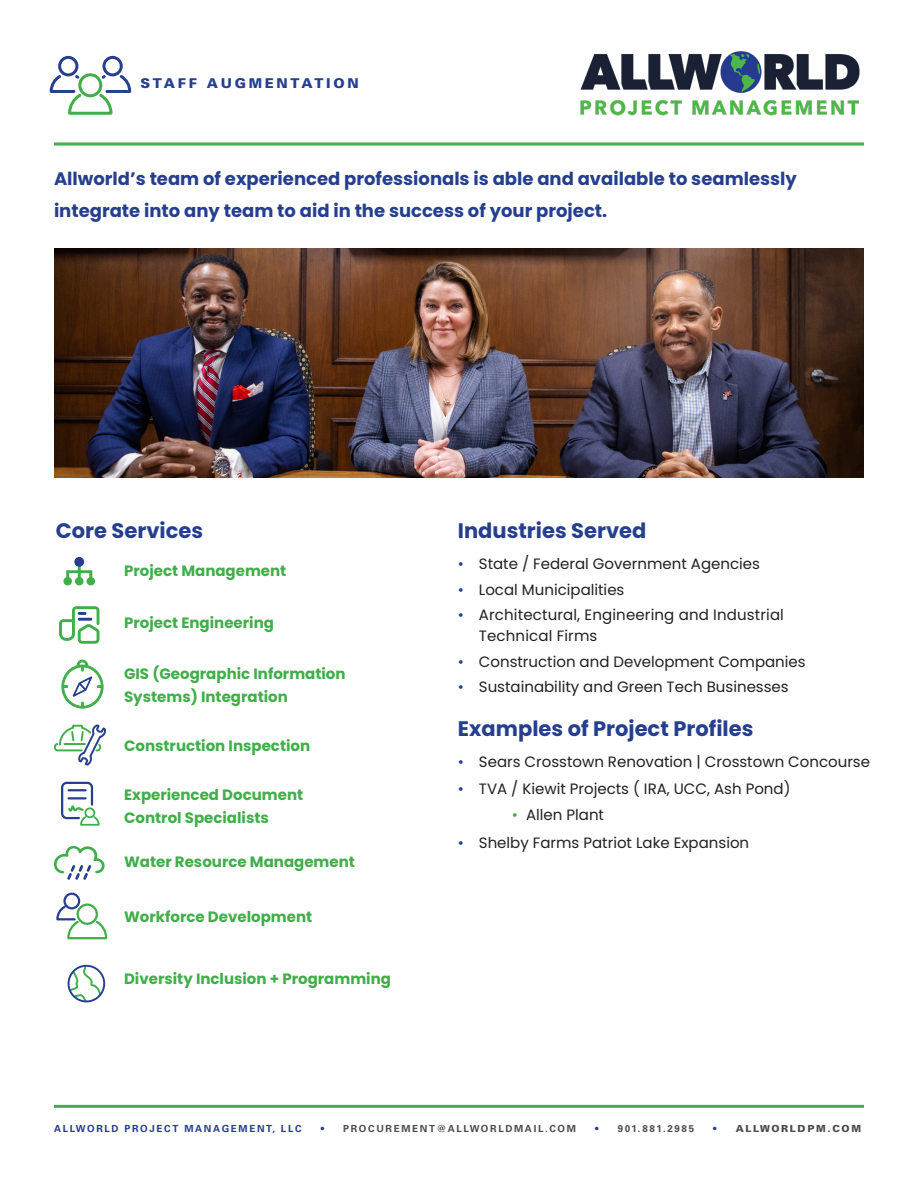
<style>
.page{position:relative;width:918px;height:1188px;background:#fff}
.page>*{position:absolute;margin:0;border:0;box-sizing:border-box;transform-origin:0 0}
.t1{font:700 21px "Poppins";color:#253f8e}
.t2{font:700 18px "Poppins";color:#253f8e}
.t3{font:15px "Poppins";color:#231f20}
.t4{font:700 15px/22.5px "Poppins";color:#40ae49}
.t5{font:900 13.5px "Univers";letter-spacing:.2em;color:#253f8e}
.t6{font:700 9.75px "Univers LT Std";letter-spacing:.17em;color:#4b4c4d}
.t7{font:700 9.75px "Univers LT Std";letter-spacing:.17em;color:#253f8e}
.t8{font:900 9.75px "Univers";letter-spacing:.17em;color:#4b4c4d}
.s1{color:#253f8e}
.s2{color:#40ae49}
.s3{font-family:"Univers LT Std";font-weight:700;color:#253f8e}
</style>
<div class="page">
<svg style="left:54px;top:142px;width:810px;height:4px;background:#6fc276"></svg>
<hr style="left:54px;top:1105px;width:810px;height:3px;background:#40ae49">
<svg style="left:53px;top:846px;width:52px;height:34px"></svg>
<svg style="left:63px;top:557px;width:32px;height:29px"></svg>
<div style="left:74px;top:557px;width:10px;height:10px;background:#253f8e;border-radius:50%"></div>
<svg style="left:59px;top:606px;width:40px;height:38px"></svg>
<svg style="left:49px;top:55px;width:83px;height:60px"></svg>
<img style="left:54px;top:248px;width:810px;height:229px">
<svg style="left:53px;top:724px;width:54px;height:42px"></svg>
<svg style="left:61px;top:781px;width:39px;height:45px"></svg>
<svg style="left:56px;top:892px;width:52px;height:48px"></svg>
<svg style="left:67px;top:964px;width:39px;height:39px"></svg>
<svg style="left:62px;top:659px;width:42px;height:50px"></svg>
<img style="left:580px;top:51px;width:280px;height:64px">
<p class="t5" style="left:140px;top:74px;width:220px">STAFF AUGMENTATION</p>
<p class="t2" style="left:54px;top:168px;width:744px">Allworld’s team of experienced professionals is able and available to seamlessly</p>
<p class="t2" style="left:54px;top:200px;width:555px">integrate into any team to aid in the success of your project.</p>
<p class="t1" style="left:56px;top:519px;width:149px">Core Services</p>
<p class="t4" style="left:124px;top:560px;width:164px">Project Management</p>
<p class="t4" style="left:124px;top:612px;width:151px">Project Engineering</p>
<p class="t4" style="left:124px;top:663px;width:223px">GIS (Geographic Information</p>
<p class="t4" style="left:124px;top:685px;width:165px">Systems) Integration</p>
<p class="t4" style="left:124px;top:735px;width:188px">Construction Inspection</p>
<p class="t4" style="left:124px;top:784px;width:181px">Experienced Document<br>Control Specialists</p>
<p class="t4" style="left:124px;top:851px;width:232px">Water Resource Management</p>
<p class="t4" style="left:124px;top:905px;width:190px">Workforce Development</p>
<p class="t4" style="left:124px;top:968px;width:268px">Diversity Inclusion + Programming</p>
<p class="t1" style="left:458px;top:518px;width:190px">Industries Served</p>
<p class="t3" style="left:458px;top:555px;width:304px"><span class="s1">•</span> State / Federal Government Agencies</p>
<p class="t3" style="left:458px;top:581px;width:168px"><span class="s1">•</span> Local Municipalities</p>
<p class="t3" style="left:458px;top:606px;width:328px"><span class="s1">•</span> Architectural, Engineering and Industrial</p>
<p class="t3" style="left:479px;top:627px;width:120px">Technical Firms</p>
<p class="t3" style="left:458px;top:653px;width:349px"><span class="s1">•</span> Construction and Development Companies</p>
<p class="t3" style="left:458px;top:678px;width:332px"><span class="s1">•</span> Sustainability and Green Tech Businesses</p>
<p class="t1" style="left:458px;top:716px;width:297px">Examples of Project Profiles</p>
<p class="t3" style="left:458px;top:753px;width:414px"><span class="s1">•</span> Sears Crosstown Renovation | Crosstown Concourse</p>
<p class="t3" style="left:458px;top:780px;width:334px"><span class="s1">•</span> TVA / Kiewit Projects ( IRA, UCC, Ash Pond)</p>
<p class="t3" style="left:512px;top:806px;width:94px"><span class="s2">•</span> Allen Plant</p>
<p class="t3" style="left:458px;top:834px;width:293px"><span class="s1">•</span> Shelby Farms Patriot Lake Expansion</p>
<p class="t7" style="left:54px;top:1123px;width:249px">ALLWORLD PROJECT MANAGEMENT, LLC</p>
<p class="t6" style="left:321px;top:1123px;width:257px"><span class="s1">•</span> PROCUREMENT@ALLWORLDMAIL.COM</p>
<p class="t6" style="left:595px;top:1123px;width:100px"><span class="s1">•</span> 901.881.2985</p>
<p class="t8" style="left:713px;top:1123px;width:149px"><span class="s3">•</span> ALLWORLDPM.COM</p>
</div>
